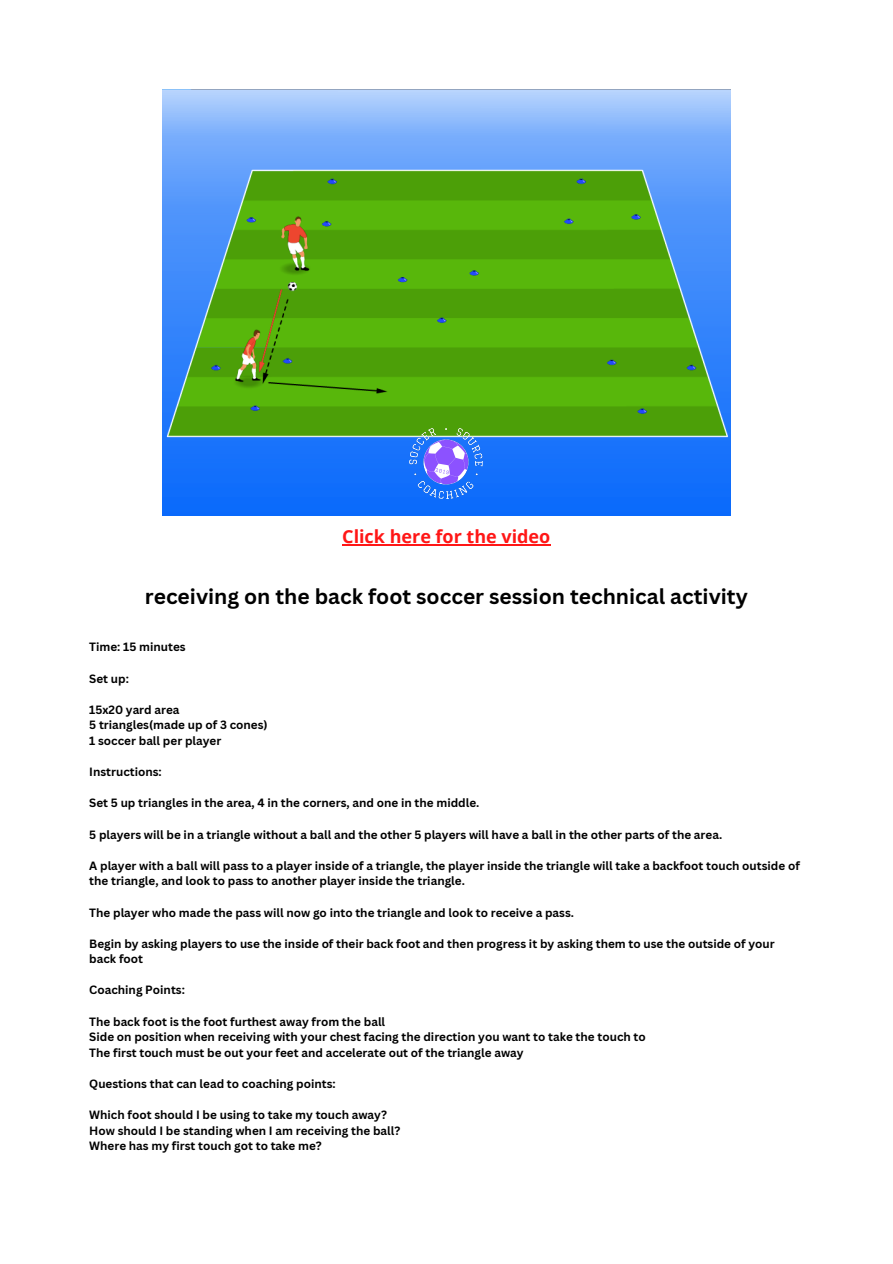
<style>
.page{position:relative;width:893px;height:1264px;background:#fff}
.page>*{position:absolute;margin:0;border:0;box-sizing:border-box;transform-origin:0 0}
.t1{font:700 21px "Canva Sans";color:#000}
.t2{font:700 18px "Open Sans";color:#ff1616}
.t3{font:700 11.7px/15.6px "Canva Sans";color:#000}
</style>
<div class="page">
<img style="left:162px;top:89px;width:568px;height:426px">
<img style="left:381px;top:397px;width:130px;height:118px">
<hr style="left:342px;top:544px;width:208px;height:1px;background:#ff1616">
<h2 class="t2" style="left:342px;top:524px;width:209px">Click here for the video</h2>
<h1 class="t1" style="left:145px;top:581px;width:604px">receiving on the back foot soccer session technical activity</h1>
<p class="t3" style="left:89px;top:639px;width:98px">Time: 15 minutes</p>
<p class="t3" style="left:89px;top:670px;width:41px">Set up:</p>
<p class="t3" style="left:89px;top:701px;width:180px">15x20 yard area<br>5 triangles(made up of 3 cones)<br>1 soccer ball per player</p>
<p class="t3" style="left:89px;top:763px;width:74px">Instructions:</p>
<p class="t3" style="left:89px;top:795px;width:391px">Set 5 up triangles in the area, 4 in the corners, and one in the middle.</p>
<p class="t3" style="left:89px;top:826px;width:634px">5 players will be in a triangle without a ball and the other 5 players will have a ball in the other parts of the area.</p>
<p class="t3" style="left:89px;top:857px;width:712px">A player with a ball will pass to a player inside of a triangle, the player inside the triangle will take a backfoot touch outside of the triangle, and look to pass to another player inside the triangle.</p>
<p class="t3" style="left:89px;top:904px;width:486px">The player who made the pass will now go into the triangle and look to receive a pass.</p>
<p class="t3" style="left:89px;top:935px;width:687px">Begin by asking players to use the inside of their back foot and then progress it by asking them to use the outside of your back foot</p>
<p class="t3" style="left:89px;top:982px;width:97px">Coaching Points:</p>
<p class="t3" style="left:89px;top:1013px;width:558px">The back foot is the foot furthest away from the ball<br>Side on position when receiving with your chest facing the direction you want to take the touch to<br>The first touch must be out your feet and accelerate out of the triangle away</p>
<p class="t3" style="left:89px;top:1075px;width:248px">Questions that can lead to coaching points:</p>
<p class="t3" style="left:89px;top:1106px;width:312px">Which foot should I be using to take my touch away?<br>How should I be standing when I am receiving the ball?<br>Where has my first touch got to take me?</p>
</div>
